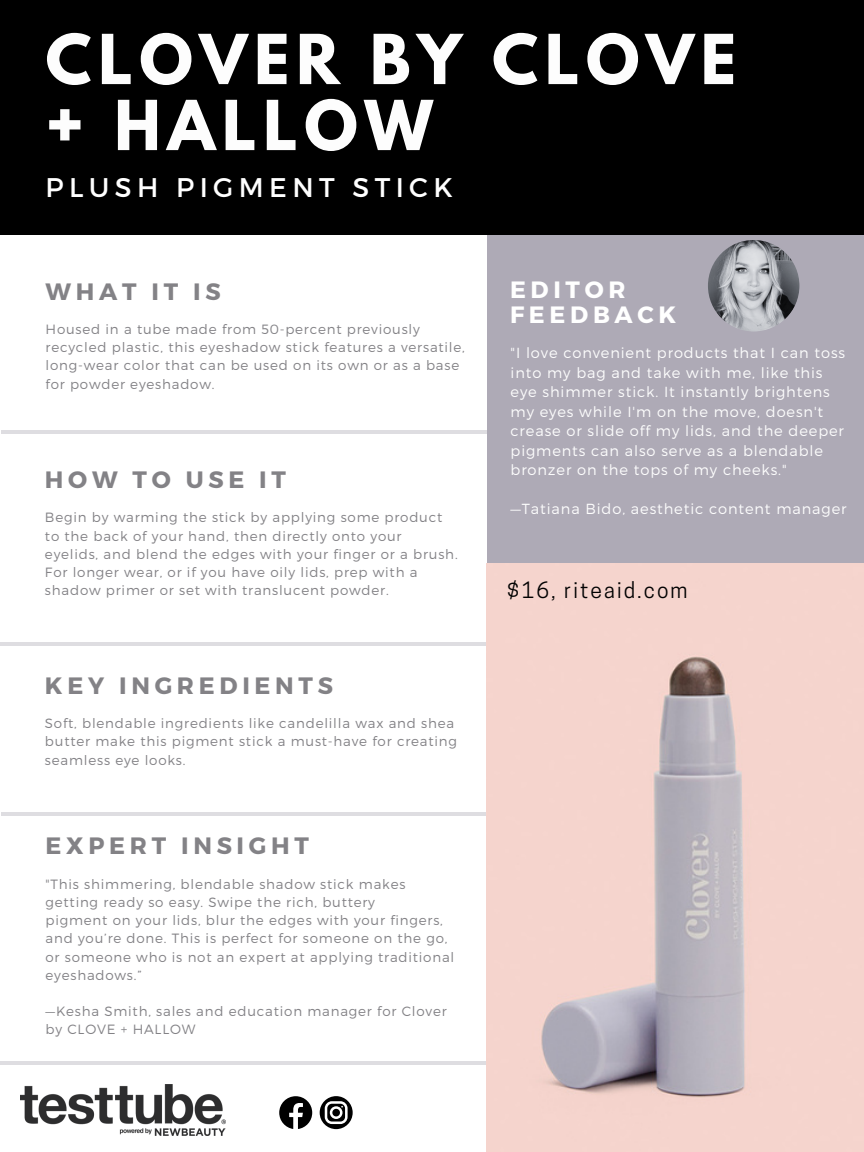
<style>
.page{position:relative;width:864px;height:1152px;background:#fff}
.page>*{position:absolute;margin:0;border:0;box-sizing:border-box;transform-origin:0 0}
.t1{font:700 61px "League Spartan";letter-spacing:.11em;color:#fdfdfd}
.t2{font:27px "Montserrat";letter-spacing:.2em;color:#fff}
.t3{font:700 23.6px "Montserrat";letter-spacing:.2em;color:#838286}
.t4{font:700 23.6px "Montserrat";letter-spacing:.2em;color:#fff}
.t5{font:21.2px "Cooper Hewitt";letter-spacing:.1em;color:#010101}
.t6{font:300 14.6px/19.4px "Montserrat";letter-spacing:.06em;color:#fdfdfd}
.t7{font:300 13.4px/18.2px "Montserrat";letter-spacing:.06em;color:#838286}
</style>
<div class="page">
<hr style="left:1px;top:431px;width:505px;height:3px;background:#aeaab6">
<hr style="left:0;top:643px;width:506px;height:3px;background:#aeaab6">
<hr style="left:1px;top:812px;width:505px;height:3px;background:#aeaab6">
<hr style="left:0;top:1062px;width:496px;height:3px;background:#aeaab6">
<div style="left:487px;top:171px;width:377px;height:393px;background:#aeaab6"></div>
<div style="left:0;top:0;width:864px;height:235px;background:#000"></div>
<img style="left:20px;top:1085px;width:206px;height:51px">
<svg style="left:279px;top:1096px;width:33px;height:33px"></svg>
<svg style="left:320px;top:1096px;width:33px;height:33px"></svg>
<img style="left:708px;top:240px;width:91px;height:92px;border-radius:50%">
<img style="left:487px;top:564px;width:377px;height:588px">
<p class="t1" style="left:46px;top:29px;width:692px">CLOVER BY CLOVE</p>
<p class="t1" style="left:46px;top:95px;width:389px">+ HALLOW</p>
<p class="t2" style="left:46px;top:170px;width:409px">PLUSH PIGMENT STICK</p>
<p class="t3" style="left:46px;top:276px;width:177px">WHAT IT IS</p>
<p class="t7" style="left:46px;top:319px;width:421px">Housed in a tube made from 50-percent previously recycled plastic, this eyeshadow stick features a versatile, long-wear color that can be used on its own or as a base for powder eyeshadow.</p>
<p class="t3" style="left:45px;top:464px;width:243px">HOW TO USE IT</p>
<p class="t7" style="left:45px;top:508px;width:414px">Begin by warming the stick by applying some product to the back of your hand, then directly onto your eyelids, and blend the edges with your finger or a brush.<br>For longer wear, or if you have oily lids, prep with a shadow primer or set with translucent powder.</p>
<p class="t3" style="left:45px;top:670px;width:290px">KEY INGREDIENTS</p>
<p class="t7" style="left:45px;top:714px;width:413px">Soft, blendable ingredients like candelilla wax and shea butter make this pigment stick a must-have for creating seamless eye looks.</p>
<p class="t3" style="left:46px;top:831px;width:265px">EXPERT INSIGHT</p>
<p class="t7" style="left:46px;top:874px;width:361px">"This shimmering, blendable shadow stick makes getting ready so easy. Swipe the rich, buttery</p>
<p class="t7" style="left:46px;top:911px;width:410px">pigment on your lids, blur the edges with your fingers, and you’re done. This is perfect for someone on the go, or someone who is not an expert at applying traditional eyeshadows.”</p>
<p class="t7" style="left:46px;top:1002px;width:403px">—Kesha Smith, sales and education manager for Clover by CLOVE + HALLOW</p>
<p class="t4" style="left:510px;top:274px;width:117px">EDITOR</p>
<p class="t4" style="left:510px;top:300px;width:168px">FEEDBACK</p>
<p class="t6" style="left:511px;top:343px;width:336px">"I love convenient products that I can toss into my bag and take with me, like this eye shimmer stick. It instantly brightens my eyes while I'm on the move, doesn't crease or slide off my lids, and the deeper pigments can also serve as a blendable bronzer on the tops of my cheeks."</p>
<p class="t6" style="left:511px;top:498px;width:338px">—Tatiana Bido, aesthetic content manager</p>
<p class="t5" style="left:507px;top:582px;width:182px">$16, riteaid.com</p>
</div>
